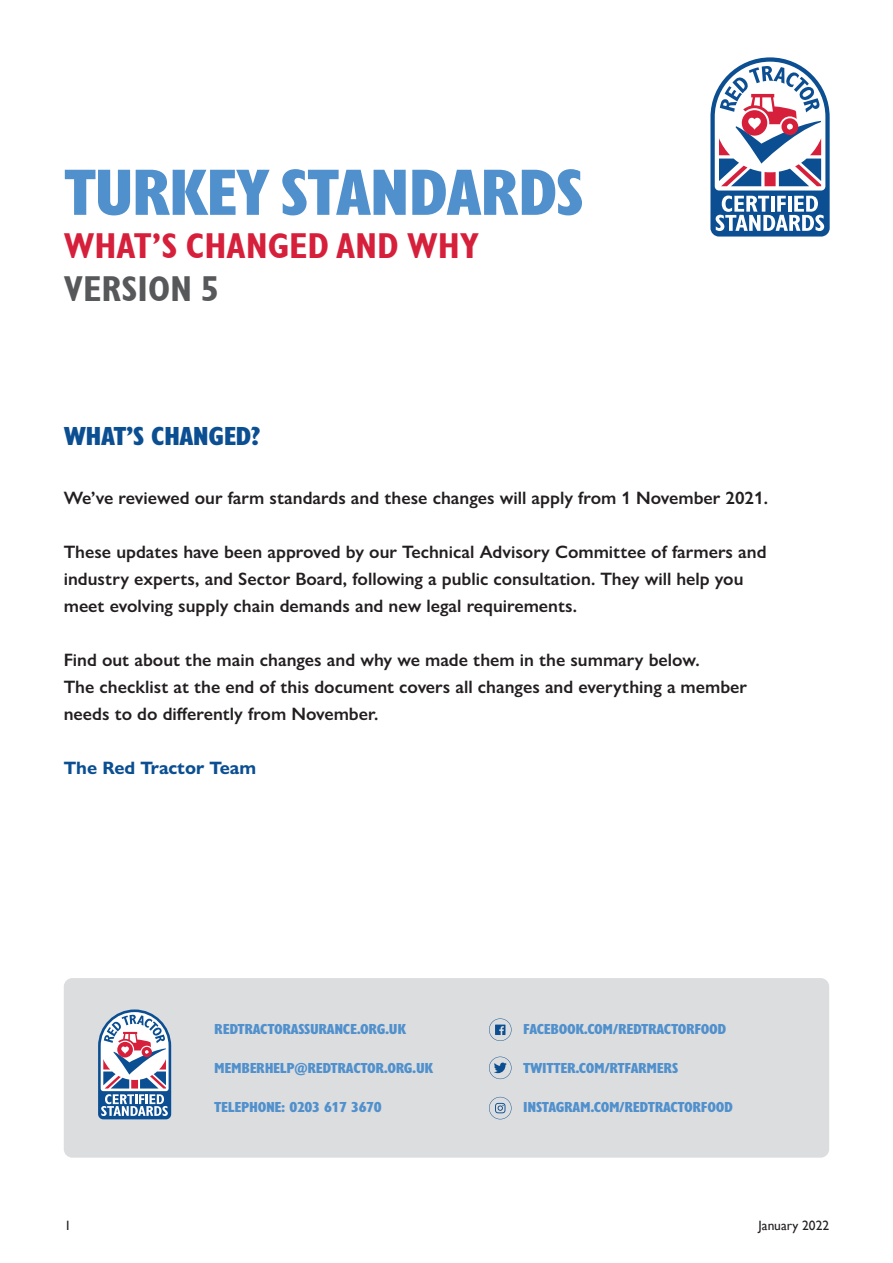
<style>
.page{position:relative;width:893px;height:1263px;background:#fff}
.page>*{position:absolute;margin:0;border:0;box-sizing:border-box;transform-origin:0 0}
.table_title_text{font:800 condensed 67.5px "Gill Sans Nova";letter-spacing:-.02em;color:#5090cc;scale:1.1 1}
.table_title_text-2{font:700 condensed 36px "Gill Sans";color:#d6203b}
.table_title_text-3{font:700 condensed 36px "Gill Sans";color:#57585a}
.table_title_text-4{font:800 condensed 27px "Gill Sans Nova";letter-spacing:-.02em;color:#0b4f92;scale:1.1 1}
.t1{font:600 18px/27px "Gill Sans Nova";color:#231f20}
.t2{font:700 18px "Gill Sans Nova";color:#0b4f92}
.t3{font:800 condensed 15px "Gill Sans Nova";letter-spacing:-.02em;color:#5090cc;scale:1.1 1}
.t4{font:13.5px "Gill Sans";color:#231f20}
</style>
<div class="page">
<svg style="left:710px;top:57px;width:120px;height:180px"></svg>
<div style="left:64px;top:978px;width:765px;height:180px;background:#dcdddf;border-radius:9px"></div>
<svg style="left:98px;top:1009px;width:73px;height:110px;background:#9fa9c4"></svg>
<svg style="left:489px;top:1056px;width:22px;height:23px"></svg>
<svg style="left:489px;top:1097px;width:22px;height:22px"></svg>
<svg style="left:489px;top:1018px;width:22px;height:23px"></svg>
<p class="table_title_text" style="left:64px;top:146px;width:474px">TURKEY STANDARDS</p>
<p class="table_title_text-2" style="left:64px;top:224px;width:417px">WHAT’S CHANGED AND WHY</p>
<p class="table_title_text-3" style="left:64px;top:268px;width:157px">VERSION 5</p>
<p class="table_title_text-4" style="left:64px;top:417px;width:180px">WHAT’S CHANGED?</p>
<p class="t1" style="left:64px;top:485px;width:706px">We’ve reviewed our farm standards and these changes will apply from 1 November 2021.</p>
<p class="t1" style="left:64px;top:539px;width:704px">These updates have been approved by our Technical Advisory Committee of farmers and industry experts, and Sector Board, following a public consultation. They will help you meet evolving supply chain demands and new legal requirements.</p>
<p class="t1" style="left:64px;top:647px;width:637px">Find out about the main changes and why we made them in the summary below.</p>
<p class="t1" style="left:64px;top:674px;width:685px">The checklist at the end of this document covers all changes and everything a member needs to do differently from November.</p>
<p class="t2" style="left:64px;top:757px;width:194px">The Red Tractor Team</p>
<p class="t3" style="left:214px;top:1019px;width:176px">REDTRACTORASSURANCE.ORG.UK</p>
<p class="t3" style="left:214px;top:1058px;width:201px">MEMBERHELP@REDTRACTOR.ORG.UK</p>
<p class="t3" style="left:214px;top:1097px;width:154px">TELEPHONE: 0203 617 3670</p>
<p class="t3" style="left:523px;top:1019px;width:186px">FACEBOOK.COM/REDTRACTORFOOD</p>
<p class="t3" style="left:523px;top:1058px;width:142px">TWITTER.COM/RTFARMERS</p>
<p class="t3" style="left:523px;top:1097px;width:192px">INSTAGRAM.COM/REDTRACTORFOOD</p>
<p class="t4" style="left:65px;top:1217px;width:8px">1</p>
<p class="t4" style="left:758px;top:1218px;width:72px">January 2022</p>
</div>
